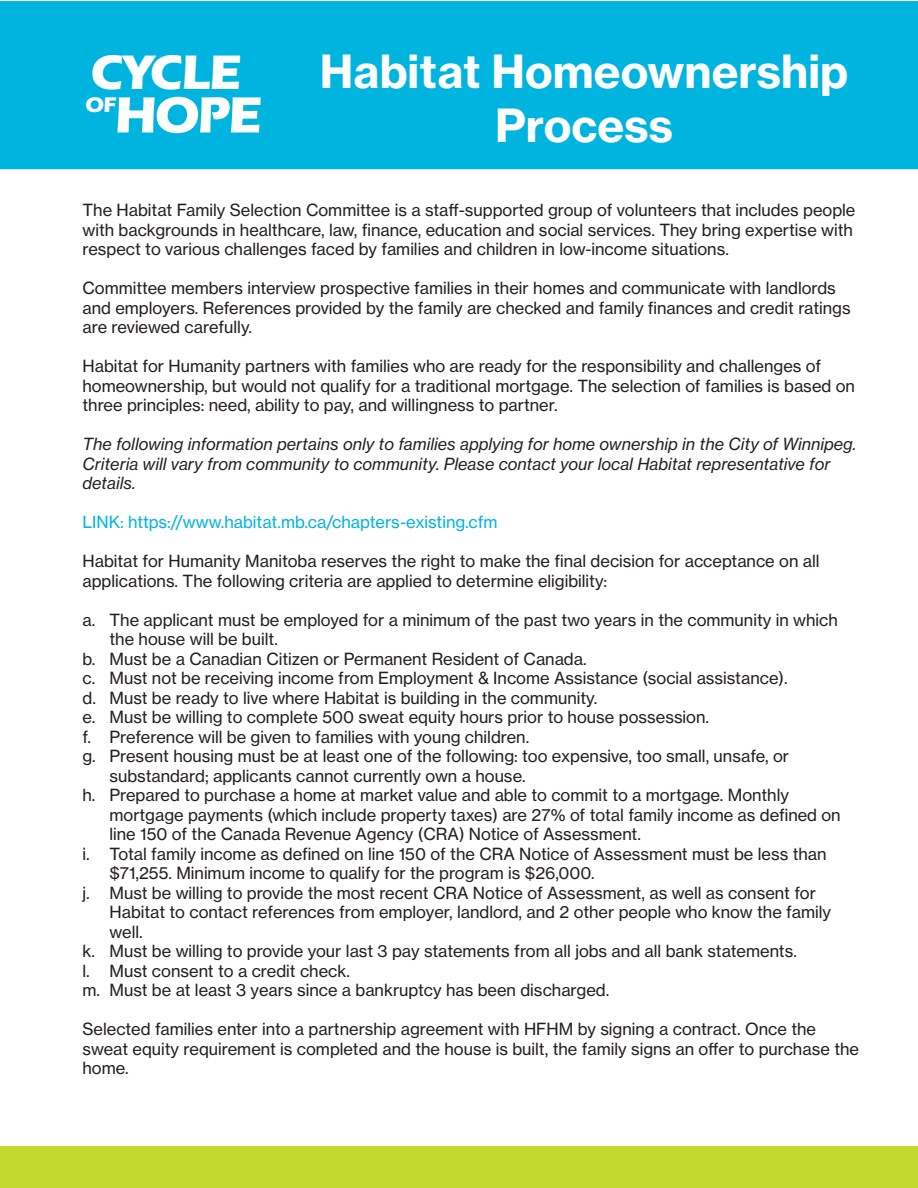
<style>
.page{position:relative;width:918px;height:1188px;background:#fff}
.page>*{position:absolute;margin:0;border:0;box-sizing:border-box;transform-origin:0 0}
.t1{font:700 52.65px "Eras ITC";color:#fff}
.t2{font:700 50.1px "Eras ITC";letter-spacing:-.025em;color:#fff}
.t3{font:45px "N Haas Grotesk TX Pro 75 Bd";color:#fff}
.t4{font:700 21.9px "Eras ITC";color:#fff}
.t5{font:16.5px/19.5px "N Haas Grotesk TX Pro 55 Rg";color:#231f20}
.t6{font:16.5px/19.5px "N Haas Grotesk TX Pro 56 It";color:#231f20}
.t7{font:16.5px "N Haas Grotesk TX Pro 55 Rg";color:#00b4e0}
</style>
<div class="page">
<div style="left:1px;top:2px;width:916px;height:166px;background:#00b4e0"></div>
<div style="left:0;top:1px;width:918px;height:168px;border:2px solid #00b4e0"></div>
<div style="left:0;top:1147px;width:918px;height:41px;background:#c4d82d"></div>
<p class="t2" style="left:91px;top:43px;width:152px">CYCLE</p>
<p class="t1" style="left:115px;top:85px;width:149px">HOPE</p>
<p class="t4" style="left:85px;top:92px;width:33px">OF</p>
<p class="t3" style="left:320px;top:43px;width:530px">Habitat Homeownership</p>
<p class="t3" style="left:495px;top:97px;width:180px">Process</p>
<p class="t5" style="left:82px;top:200px;width:775px">The Habitat Family Selection Committee is a staff-supported group of volunteers that includes people with backgrounds in healthcare, law, finance, education and social services. They bring expertise with respect to various challenges faced by families and children in low-income situations.</p>
<p class="t5" style="left:82px;top:278px;width:770px">Committee members interview prospective families in their homes and communicate with landlords and employers. References provided by the family are checked and family finances and credit ratings are reviewed carefully.</p>
<p class="t5" style="left:82px;top:356px;width:774px">Habitat for Humanity partners with families who are ready for the responsibility and challenges of homeownership, but would not qualify for a traditional mortgage. The selection of families is based on three principles: need, ability to pay, and willingness to partner.</p>
<p class="t6" style="left:82px;top:434px;width:775px">The following information pertains only to families applying for home ownership in the City of Winnipeg.<br>Criteria will vary from community to community. Please contact your local Habitat representative for details.</p>
<p class="t7" style="left:82px;top:512px;width:417px">LINK: https://www.habitat.mb.ca/chapters-existing.cfm</p>
<p class="t5" style="left:82px;top:551px;width:739px">Habitat for Humanity Manitoba reserves the right to make the final decision for acceptance on all applications. The following criteria are applied to determine eligibility:</p>
<p class="t5" style="left:110px;top:610px;width:730px;text-indent:-27px">a. The applicant must be employed for a minimum of the past two years in the community in which the house will be built.</p>
<p class="t5" style="left:82px;top:649px;width:506px">b. Must be a Canadian Citizen or Permanent Resident of Canada.</p>
<p class="t5" style="left:82px;top:668px;width:707px">c. Must not be receiving income from Employment &amp; Income Assistance (social assistance).</p>
<p class="t5" style="left:82px;top:688px;width:516px">d. Must be ready to live where Habitat is building in the community.</p>
<p class="t5" style="left:82px;top:707px;width:628px">e. Must be willing to complete 500 sweat equity hours prior to house possession.</p>
<p class="t5" style="left:82px;top:727px;width:448px">f. Preference will be given to families with young children.</p>
<p class="t5" style="left:110px;top:746px;width:681px;text-indent:-27px">g. Present housing must be at least one of the following: too expensive, too small, unsafe, or substandard; applicants cannot currently own a house.</p>
<p class="t5" style="left:110px;top:785px;width:733px;text-indent:-27px">h. Prepared to purchase a home at market value and able to commit to a mortgage. Monthly mortgage payments (which include property taxes) are 27% of total family income as defined on line 150 of the Canada Revenue Agency (CRA) Notice of Assessment.</p>
<p class="t5" style="left:110px;top:844px;width:719px;text-indent:-27px">i. Total family income as defined on line 150 of the CRA Notice of Assessment must be less than $71,255. Minimum income to qualify for the program is $26,000.</p>
<p class="t5" style="left:110px;top:883px;width:723px;text-indent:-27px">j. Must be willing to provide the most recent CRA Notice of Assessment, as well as consent for<br>Habitat to contact references from employer, landlord, and 2 other people who know the family well.</p>
<p class="t5" style="left:82px;top:941px;width:716px">k. Must be willing to provide your last 3 pay statements from all jobs and all bank statements.</p>
<p class="t5" style="left:82px;top:961px;width:269px">l. Must consent to a credit check.</p>
<p class="t5" style="left:82px;top:980px;width:528px">m. Must be at least 3 years since a bankruptcy has been discharged.</p>
<p class="t5" style="left:82px;top:1019px;width:778px">Selected families enter into a partnership agreement with HFHM by signing a contract. Once the sweat equity requirement is completed and the house is built, the family signs an offer to purchase the home.</p>
</div>
